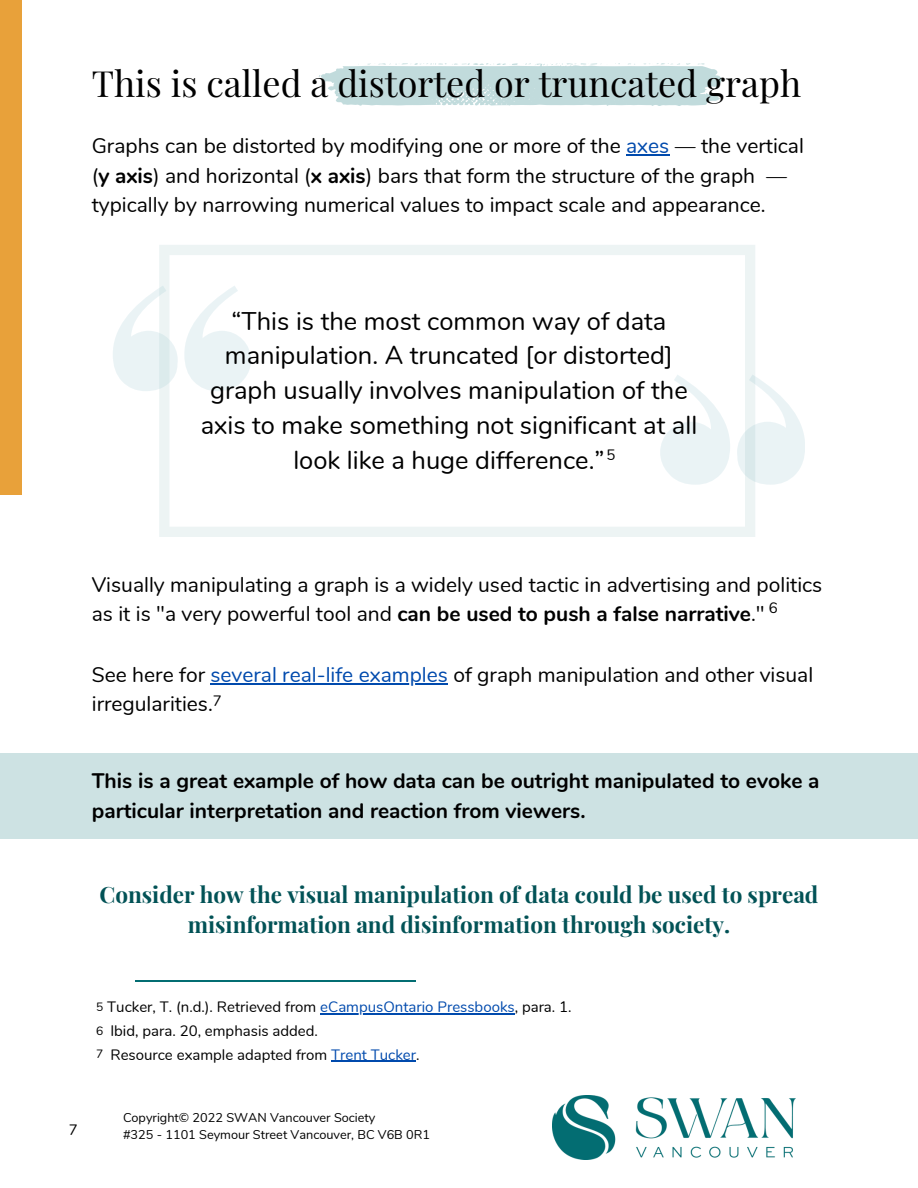
<style>
.page{position:relative;width:918px;height:1188px;background:#fff}
.page>*{position:absolute;margin:0;border:0;box-sizing:border-box;transform-origin:0 0}
.t1{font:36px "Playfair Display";color:#000}
.t2{font:25.5px/34.8px "Nunito";color:#000;text-align:center}
.t3{font:700 22.5px/30.3px "Playfair Display";color:#025256;text-align:center}
.t4{font:21px/29.2px "Nunito";color:#000}
.t5{font:700 21px/29.2px "Nunito";color:#000}
.t6{font:15px "Nunito";color:#000}
.t7{font:12.75px "Nunito";color:#000}
.t8{font:12px "Nunito";color:#000}
.s1{color:#004aad}
.s2{font-weight:700}
.s3{font-size:12px}
</style>
<div class="page">
<img style="left:552px;top:1096px;width:243px;height:64px">
<div style="left:0;top:0;width:22px;height:495px;background:#e8a13a"></div>
<svg style="left:319px;top:63px;width:403px;height:43px;background:#c9e0e1"></svg>
<svg style="left:113px;top:288px;width:46px;height:103px"></svg>
<svg style="left:159px;top:245px;width:596px;height:292px"></svg>
<svg style="left:737px;top:375px;width:68px;height:110px"></svg>
<svg style="left:660px;top:375px;width:70px;height:110px"></svg>
<hr style="left:626px;top:154px;width:43px;height:2px;background:#004aad">
<hr style="left:211px;top:683px;width:237px;height:1px;background:#004aad">
<hr style="left:135px;top:980px;width:281px;height:2px;background:#036d72">
<hr style="left:320px;top:1013px;width:195px;height:2px;background:#004aad">
<hr style="left:331px;top:1061px;width:85px;height:1px;background:#004aad">
<div style="left:0;top:753px;width:918px;height:86px;background:#cde2e3"></div>
<h1 class="t1" style="left:92px;top:59px;width:711px">This is called a distorted or truncated graph</h1>
<p class="t4" style="left:92px;top:132px;width:714px">Graphs can be distorted by modifying one or more of the <span class="s1">axes</span> — the vertical (<span class="s2">y axis</span>) and horizontal (<span class="s2">x axis</span>) bars that form the structure of the graph — typically by narrowing numerical values to impact scale and appearance.</p>
<p class="t2" style="left:201px;top:304px;width:498px">“This is the most common way of data manipulation. A truncated [or distorted] graph usually involves manipulation of the axis to make something not significant at all look like a huge difference.”<sup>5</sup></p>
<p class="t4" style="left:92px;top:570px;width:732px">Visually manipulating a graph is a widely used tactic in advertising and politics as it is "a very powerful tool and <span class="s2">can be used to push a false narrative</span>." <sup>6</sup></p>
<p class="t4" style="left:92px;top:661px;width:723px">See here for <span class="s1">several real-life examples</span> of graph manipulation and other visual irregularities.<sup>7</sup></p>
<p class="t5" style="left:92px;top:767px;width:729px">This is a great example of how data can be outright manipulated to evoke a particular interpretation and reaction from viewers.</p>
<p class="t3" style="left:100px;top:878px;width:720px">Consider how the visual manipulation of data could be used to spread misinformation and disinformation through society.</p>
<p class="t6" style="left:107px;top:997px;width:466px">Tucker, T. (n.d.). Retrieved from <span class="s1">eCampusOntario Pressbooks</span>, para. 1.</p>
<p class="t8" style="left:96px;top:999px;width:9px">5</p>
<p class="t6" style="left:110px;top:1021px;width:209px">Ibid, para. 20, emphasis added.</p>
<p class="t8" style="left:96px;top:1022px;width:9px">6</p>
<p class="t6" style="left:96px;top:1045px;width:325px"><span class="s3">7</span> Resource example adapted from <span class="s1">Trent Tucker</span>.</p>
<p class="t6" style="left:69px;top:1120px;width:10px">7</p>
<p class="t7" style="left:123px;top:1110px;width:254px">Copyright© 2022 SWAN Vancouver Society</p>
<p class="t7" style="left:123px;top:1126px;width:309px">#325 - 1101 Seymour Street Vancouver, BC V6B 0R1</p>
</div>
